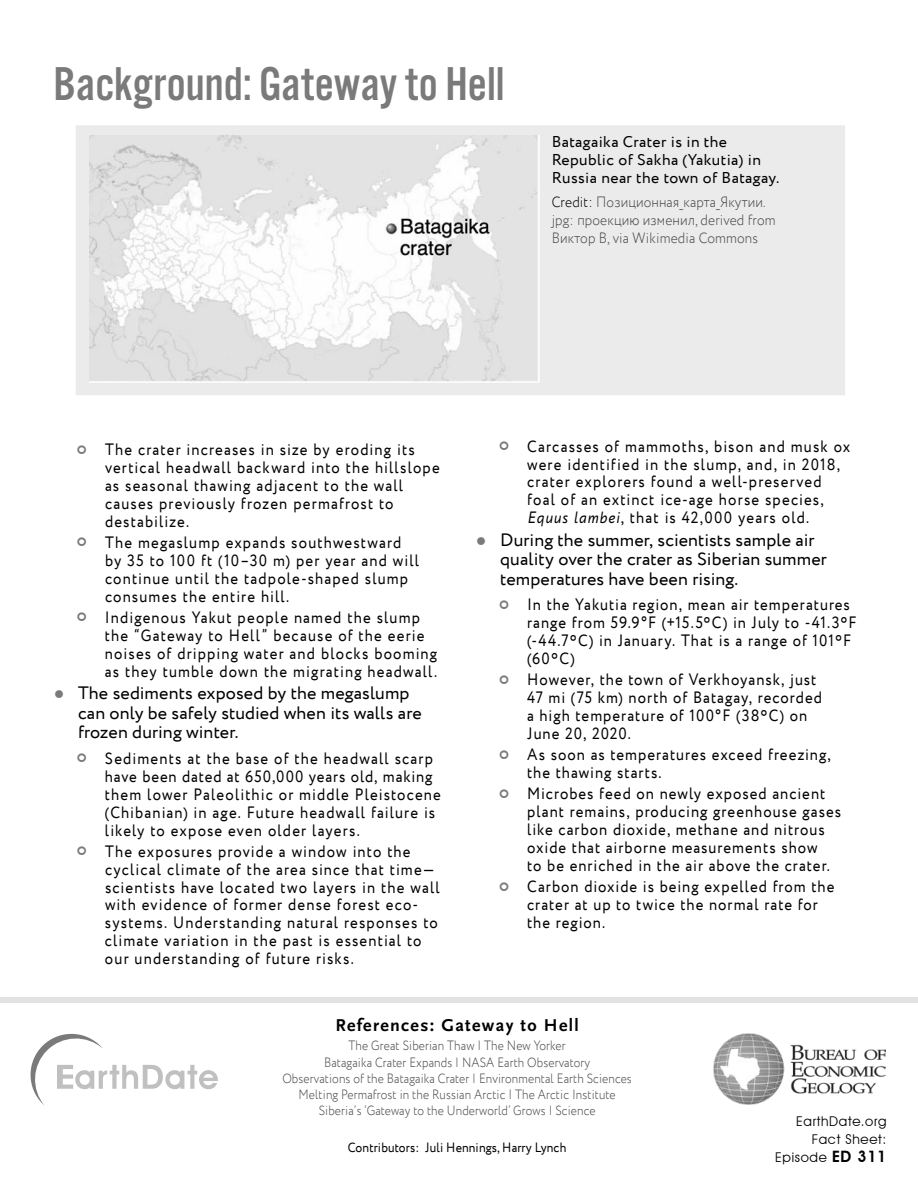
<style>
.page{position:relative;width:918px;height:1188px;background:#fff}
.page>*{position:absolute;margin:0;border:0;box-sizing:border-box;transform-origin:0 0}
.t1{font:49.35px "Alternate Got No 3 D";color:#7a7a7a}
.t2{font:18px/19.4px "Circe";letter-spacing:.005em;color:#000}
.t3{font:700 18px "Scala Sans Pro";letter-spacing:.075em;color:#000}
.t4{font:16.5px/18px "Circe";letter-spacing:.07em;color:#000;scale:.9 1}
.t5{font:15.75px/18px "Circe";letter-spacing:.025em;color:#000}
.t6{font:300 15px/18px "Circe";letter-spacing:.01em;color:#4b4b4b;scale:.9 1}
.t7{font:300 13.5px/16.2px "Circe";letter-spacing:.01em;color:#4b4b4b;text-align:center;scale:.87 1}
.t8{font:13.5px "Circe";letter-spacing:.01em;color:#000;scale:.9 1}
.t9{font:13.5px/18px "Avant Garde IT Cby BT";letter-spacing:.05em;color:#000;text-align:right}
.s1{color:#000}
.s2{color:#7a7a7a}
.s3{font-style:italic}
.s4{font-weight:600;font-size:15.75px}
</style>
<div class="page">
<img style="left:713px;top:1034px;width:173px;height:71px">
<svg style="left:30px;top:1033px;width:188px;height:72px"></svg>
<div style="left:0;top:998px;width:918px;height:5px;background:#e2e2e2"></div>
<svg style="left:76px;top:125px;width:769px;height:270px"></svg>
<h1 class="t1" style="left:53px;top:58px;width:453px">Background: Gateway to Hell</h1>
<p class="t5" style="left:552px;top:133px;width:229px">Batagaika Crater is in the<br>Republic of Sakha (Yakutia) in<br>Russia near the town of Batagay.</p>
<p class="t6" style="left:552px;top:193px;width:250px"><span class="s1">Credit:</span> Позиционная_карта_Якутии. jpg: проекцию изменил, derived from<br>Виктор В, via Wikimedia Commons</p>
<p class="t4" style="left:105px;top:441px;width:373px">The crater increases in size by eroding its vertical headwall backward into the hillslope as seasonal thawing adjacent to the wall causes previously frozen permafrost to destabilize.</p>
<p class="t4" style="left:105px;top:534px;width:350px">The megaslump expands southwestward by 35 to 100 ft (10–30 m) per year and will continue until the tadpole-shaped slump consumes the entire hill.</p>
<p class="t4" style="left:105px;top:609px;width:371px">Indigenous Yakut people named the slump the “Gateway to Hell” because of the eerie noises of dripping water and blocks booming as they tumble down the migrating headwall.</p>
<p class="t2" style="left:78px;top:684px;width:345px;text-indent:-24px"><span class="s2">●</span> The sediments exposed by the megaslump can only be safely studied when its walls are frozen during winter.</p>
<p class="t4" style="left:105px;top:750px;width:375px">Sediments at the base of the headwall scarp have been dated at 650,000 years old, making them lower Paleolithic or middle Pleistocene (Chibanian) in age. Future headwall failure is likely to expose even older layers.</p>
<p class="t4" style="left:105px;top:843px;width:373px">The exposures provide a window into the cyclical climate of the area since that time— scientists have located two layers in the wall with evidence of former dense forest eco&shy;systems. Understanding natural responses to climate variation in the past is essential to our understanding of future risks.</p>
<p class="t4" style="left:527px;top:438px;width:361px">Carcasses of mammoths, bison and musk ox were identified in the slump, and, in 2018, crater explorers found a well-preserved foal of an extinct ice-age horse species, <span class="s3">Equus lambei</span>, that is 42,000 years old.</p>
<p class="t2" style="left:500px;top:531px;width:328px;text-indent:-24px"><span class="s2">●</span> During the summer, scientists sample air quality over the crater as Siberian summer temperatures have been rising.</p>
<p class="t4" style="left:527px;top:596px;width:368px">In the Yakutia region, mean air temperatures range from 59.9°F (+15.5ºC) in July to -41.3ºF (-44.7ºC) in January. That is a range of 101ºF (60ºC)</p>
<p class="t4" style="left:527px;top:671px;width:329px">However, the town of Verkhoyansk, just<br>47 mi (75 km) north of Batagay, recorded a high temperature of 100°F (38ºC) on<br>June 20, 2020.</p>
<p class="t4" style="left:527px;top:746px;width:339px">As soon as temperatures exceed freezing, the thawing starts.</p>
<p class="t4" style="left:527px;top:785px;width:350px">Microbes feed on newly exposed ancient plant remains, producing greenhouse gases like carbon dioxide, methane and nitrous oxide that airborne measurements show<br>to be enriched in the air above the crater.</p>
<p class="t4" style="left:527px;top:878px;width:343px">Carbon dioxide is being expelled from the crater at up to twice the normal rate for the region.</p>
<p class="t3" style="left:335px;top:1014px;width:245px">References: Gateway to Hell</p>
<p class="t7" style="left:282px;top:1038px;width:403px">The Great Siberian Thaw | The New Yorker<br>Batagaika Crater Expands | NASA Earth Observatory<br>Observations of the Batagaika Crater | Environmental Earth Sciences Melting Permafrost in the Russian Arctic | The Arctic Institute Siberia’s ‘Gateway to the Underworld’ Grows | Science</p>
<p class="t8" style="left:348px;top:1139px;width:244px">Contributors: Juli Hennings, Harry Lynch</p>
<p class="t9" style="left:775px;top:1113px;width:113px">EarthDate.org<br>Fact Sheet:<br>Episode <span class="s4">ED 311</span></p>
</div>
